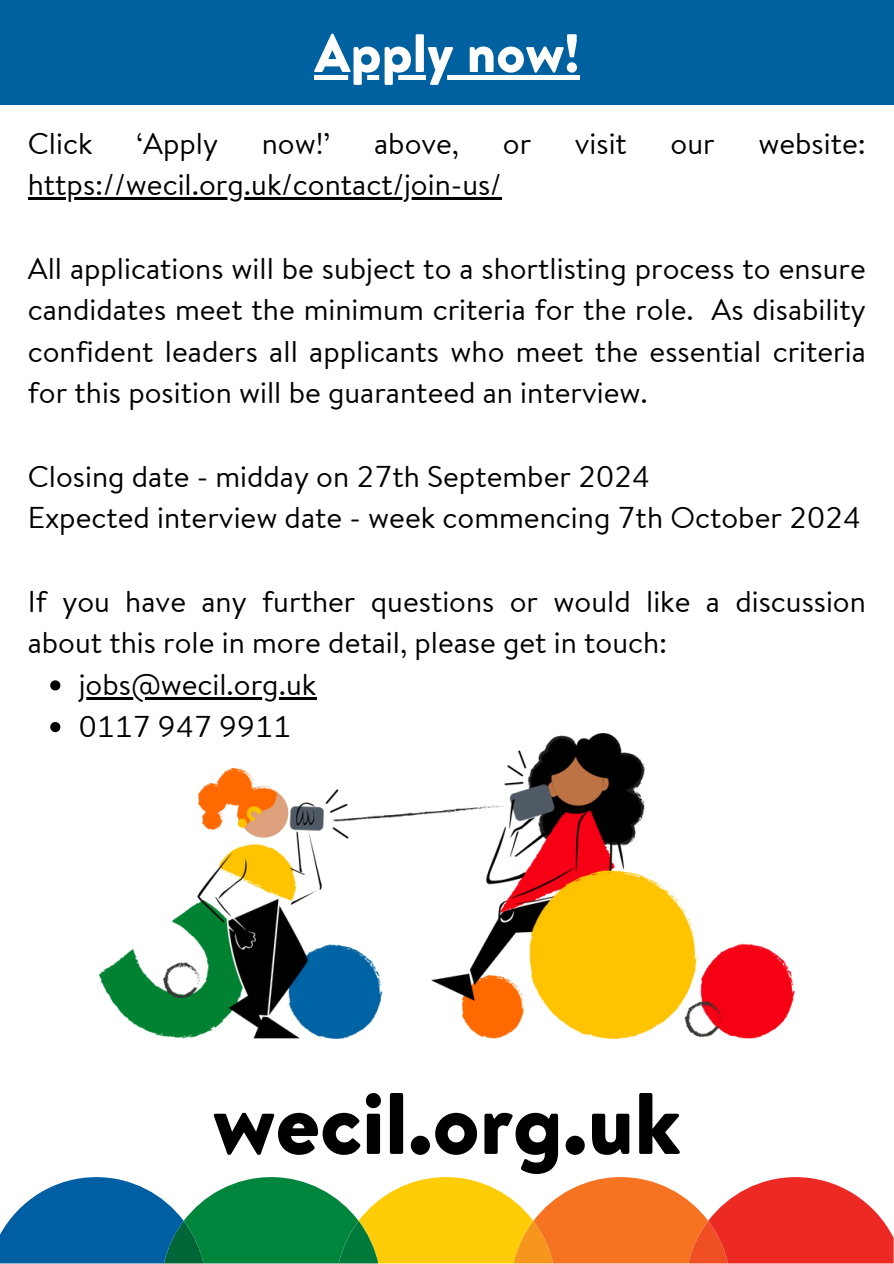
<style>
.page{position:relative;width:894px;height:1264px;background:#fff}
.page>*{position:absolute;margin:0;border:0;box-sizing:border-box;transform-origin:0 0}
.t1{font:900 87px "Brandon Text Office";color:#000}
.t2{font:900 54px "Brandon Text Office";color:#fff}
.t3{font:30px/41.7px "Brandon Text Office";color:#000}
</style>
<div class="page">
<img style="left:100px;top:733px;width:694px;height:305px">
<hr style="left:28px;top:197px;width:473px;height:3px;background:#000">
<svg style="left:50px;top:680px;width:10px;height:10px"></svg>
<hr style="left:79px;top:697px;width:237px;height:2px;background:#000">
<svg style="left:50px;top:722px;width:10px;height:10px"></svg>
<svg style="left:0;top:1177px;width:893px;height:86px"></svg>
<div style="left:0;top:0;width:893px;height:105px;background:#0061a1"></div>
<svg style="left:314px;top:75px;width:265px;height:5px"></svg>
<p class="t2" style="left:314px;top:14px;width:266px">Apply now!</p>
<p class="t3" style="left:28px;top:122px;width:66px">Click</p>
<p class="t3" style="left:136px;top:122px;width:83px">‘Apply</p>
<p class="t3" style="left:262px;top:122px;width:70px">now!’</p>
<p class="t3" style="left:374px;top:122px;width:86px">above,</p>
<p class="t3" style="left:502px;top:122px;width:30px">or</p>
<p class="t3" style="left:574px;top:122px;width:54px">visit</p>
<p class="t3" style="left:670px;top:122px;width:46px">our</p>
<p class="t3" style="left:758px;top:122px;width:109px">website:</p>
<p class="t3" style="left:28px;top:163px;width:475px">https://wecil.org.uk/contact/join-us/</p>
<p class="t3" style="left:28px;top:246px;width:839px">All applications will be subject to a shortlisting process to ensure candidates meet the minimum criteria for the role.</p>
<p class="t3" style="left:28px;top:288px;width:839px;text-align:justify;text-indent:683px">As disability confident leaders all applicants who meet the essential criteria for this position will be guaranteed an interview.</p>
<p class="t3" style="left:28px;top:455px;width:834px">Closing date - midday on 27th September 2024<br>Expected interview date - week commencing 7th October 2024</p>
<p class="t3" style="left:28px;top:579px;width:839px">If you have any further questions or would like a discussion about this role in more detail, please get in touch:</p>
<p class="t3" style="left:79px;top:663px;width:239px">jobs@wecil.org.uk</p>
<p class="t3" style="left:79px;top:704px;width:214px">0117 947 9911</p>
<p class="t1" style="left:212px;top:1061px;width:469px">wecil.org.uk</p>
</div>
